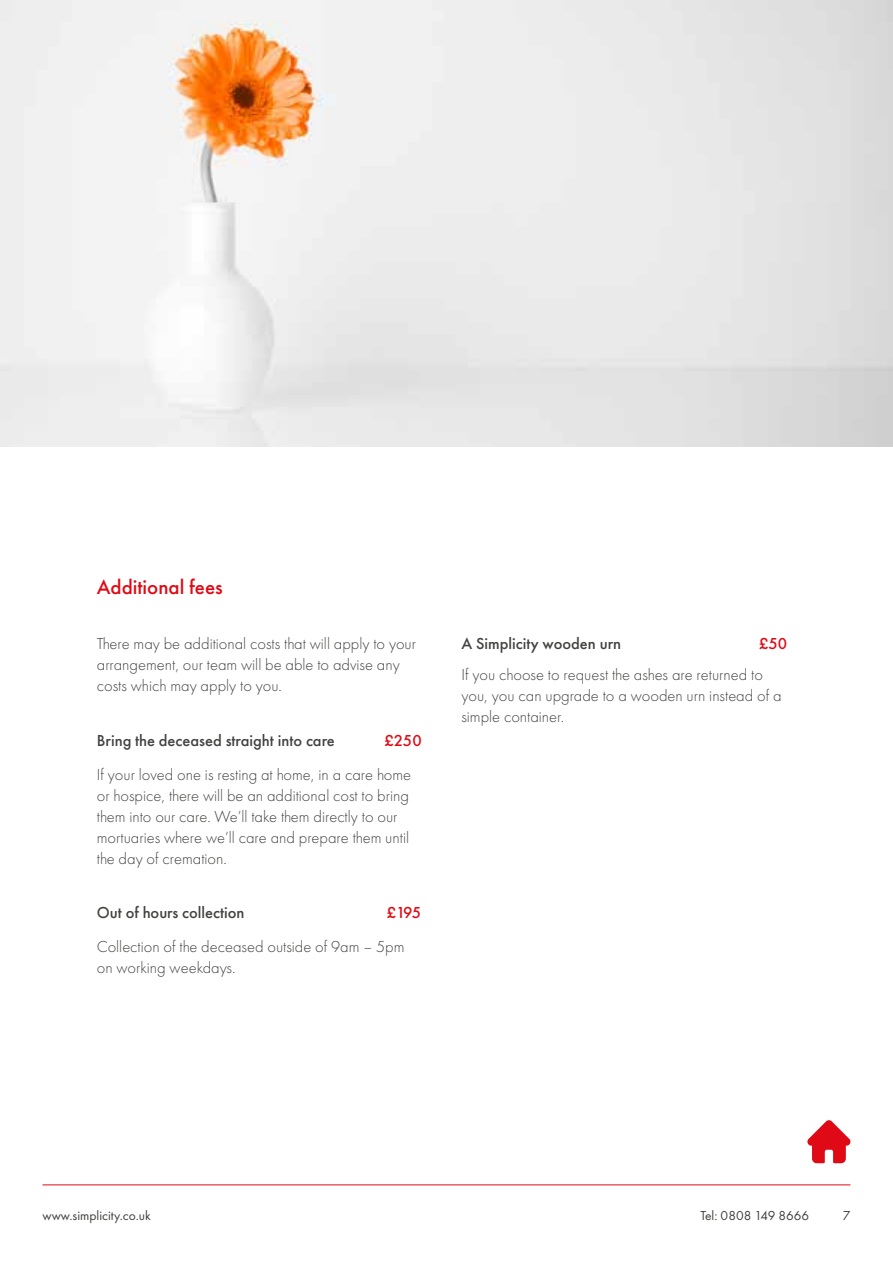
<style>
.page{position:relative;width:893px;height:1263px;background:#fff}
.page>*{position:absolute;margin:0;border:0;box-sizing:border-box;transform-origin:0 0}
.t1{font:500 21px "Futura PT";color:#df0a15}
.t2{font:300 16.5px/21px "Futura PT";color:#424241}
.t3{font:500 16.5px "Futura PT";color:#424241}
.t4{font:500 16.5px "Futura PT";letter-spacing:-.025em;color:#df0a15}
.t5{font:13.5px "Futura PT";color:#41403f}
</style>
<div class="page">
<img style="left:0;top:0;width:893px;height:446px">
<svg style="left:807px;top:1120px;width:44px;height:43px"></svg>
<hr style="left:43px;top:1184px;width:807px;height:1px;background:#df0a15">
<p class="t1" style="left:97px;top:575px;width:127px">Additional fees</p>
<p class="t2" style="left:97px;top:633px;width:321px">There may be additional costs that will apply to your arrangement, our team will be able to advise any costs which may apply to you.</p>
<p class="t3" style="left:97px;top:730px;width:239px">Bring the deceased straight into care</p>
<p class="t4" style="left:385px;top:730px;width:39px">£250</p>
<p class="t2" style="left:97px;top:764px;width:316px">If your loved one is resting at home, in a care home or hospice, there will be an additional cost to bring them into our care. We’ll take them directly to our mortuaries where we’ll care and prepare them until the day of cremation.</p>
<p class="t3" style="left:97px;top:903px;width:149px">Out of hours collection</p>
<p class="t4" style="left:387px;top:903px;width:36px">£195</p>
<p class="t2" style="left:97px;top:936px;width:309px">Collection of the deceased outside of 9am – 5pm on working weekdays.</p>
<p class="t3" style="left:461px;top:634px;width:161px">A Simplicity wooden urn</p>
<p class="t4" style="left:759px;top:634px;width:30px">£50</p>
<p class="t2" style="left:461px;top:664px;width:322px">If you choose to request the ashes are returned to you, you can upgrade to a wooden urn instead of a simple container.</p>
<p class="t5" style="left:43px;top:1208px;width:110px">www.simplicity.co.uk</p>
<p class="t5" style="left:700px;top:1208px;width:110px">Tel: 0808 149 8666</p>
<p class="t5" style="left:843px;top:1208px;width:9px">7</p>
</div>
